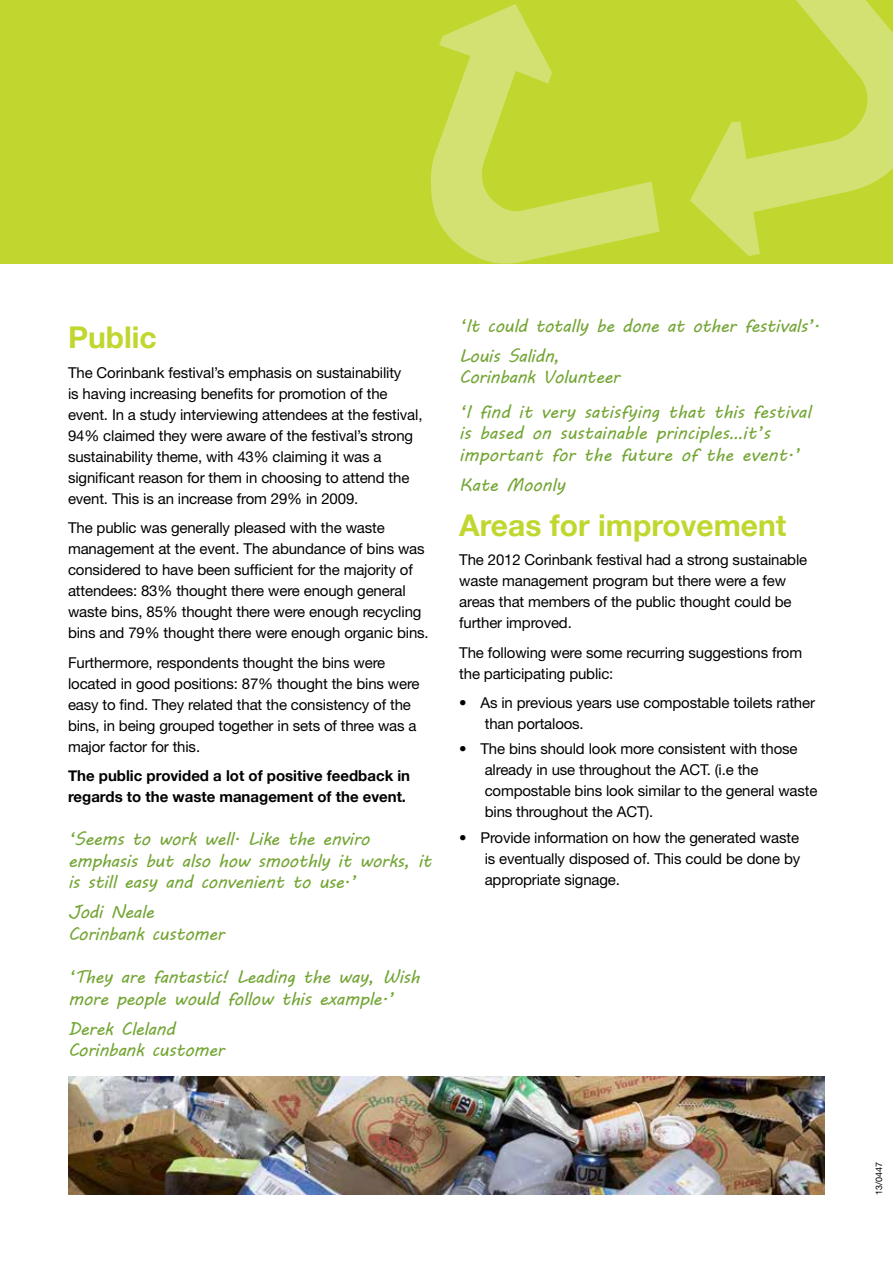
<style>
.page{position:relative;width:893px;height:1263px;background:#fff}
.page>*{position:absolute;margin:0;border:0;box-sizing:border-box;transform-origin:0 0}
.t1{font:700 30px "Helvetica Neue";color:#c1d72f}
.t2{font:18px/21.6px "MV Boli";letter-spacing:-.025em;color:#73a534}
.t3{font:15px/21px "Helvetica Neue";letter-spacing:-.01em;color:#000}
.t4{font:700 15px/21px "Helvetica Neue";color:#000}
.t5{font:9px "Helvetica Neue";letter-spacing:-.01em;color:#000}
</style>
<div class="page">
<div style="left:0;top:0;width:893px;height:264px;background:#c1d72f"></div>
<svg style="left:431px;top:4px;width:228px;height:260px"></svg>
<svg style="left:690px;top:0;width:203px;height:256px"></svg>
<img style="left:69px;top:1077px;width:756px;height:118px">
<h1 class="t1" style="left:68px;top:319px;width:90px">Public</h1>
<p class="t3" style="left:68px;top:362px;width:356px">The Corinbank festival’s emphasis on sustainability<br>is having increasing benefits for promotion of the event. In a study interviewing attendees at the festival, 94% claimed they were aware of the festival’s strong sustainability theme, with 43% claiming it was a significant reason for them in choosing to attend the event. This is an increase from 29% in 2009.</p>
<p class="t3" style="left:68px;top:517px;width:362px">The public was generally pleased with the waste management at the event. The abundance of bins was considered to have been sufficient for the majority of attendees: 83% thought there were enough general waste bins, 85% thought there were enough recycling bins and 79% thought there were enough organic bins.</p>
<p class="t3" style="left:68px;top:652px;width:353px">Furthermore, respondents thought the bins were located in good positions: 87% thought the bins were easy to find. They related that the consistency of the bins, in being grouped together in sets of three was a major factor for this.</p>
<p class="t4" style="left:68px;top:765px;width:344px">The public provided a lot of positive feedback in regards to the waste management of the event.</p>
<p class="t2" style="left:68px;top:828px;width:365px">‘Seems to work well. Like the enviro emphasis but also how smoothly it works, it is still easy and convenient to use.’</p>
<p class="t2" style="left:68px;top:901px;width:158px">Jodi Neale<br>Corinbank customer</p>
<p class="t2" style="left:68px;top:965px;width:353px">‘They are fantastic! Leading the way, Wish more people would follow this example.’</p>
<p class="t2" style="left:68px;top:1017px;width:158px">Derek Cleland<br>Corinbank customer</p>
<p class="t2" style="left:459px;top:310px;width:362px;line-height:30.2px">‘It could totally be done at other festivals’.<br>Louis Salidn,</p>
<p class="t2" style="left:459px;top:360px;width:353px;line-height:34.3px">Corinbank Volunteer<br>‘I find it very satisfying that this festival</p>
<p class="t2" style="left:459px;top:422px;width:342px">is based on sustainable principles…it’s important for the future of the event.’</p>
<p class="t2" style="left:459px;top:474px;width:108px">Kate Moonly</p>
<h1 class="t1" style="left:459px;top:506px;width:329px">Areas for improvement</h1>
<p class="t3" style="left:459px;top:549px;width:350px">The 2012 Corinbank festival had a strong sustainable waste management program but there were a few areas that members of the public thought could be further improved.</p>
<p class="t3" style="left:459px;top:642px;width:344px">The following were some recurring suggestions from the participating public:</p>
<p class="t3" style="left:485px;top:692px;width:332px;text-indent:-26px">• As in previous years use compostable toilets rather than portaloos.</p>
<p class="t3" style="left:485px;top:738px;width:334px;text-indent:-26px">• The bins should look more consistent with those already in use throughout the ACT. (i.e the compostable bins look similar to the general waste bins throughout the ACT).</p>
<p class="t3" style="left:485px;top:827px;width:317px;text-align:justify;text-indent:-26px">• Provide information on how the generated waste is eventually disposed of. This could be done by appropriate signage.</p>
<p class="t5" style="left:873px;top:1195px;width:34px;rotate:-90deg">13/0447</p>
</div>
